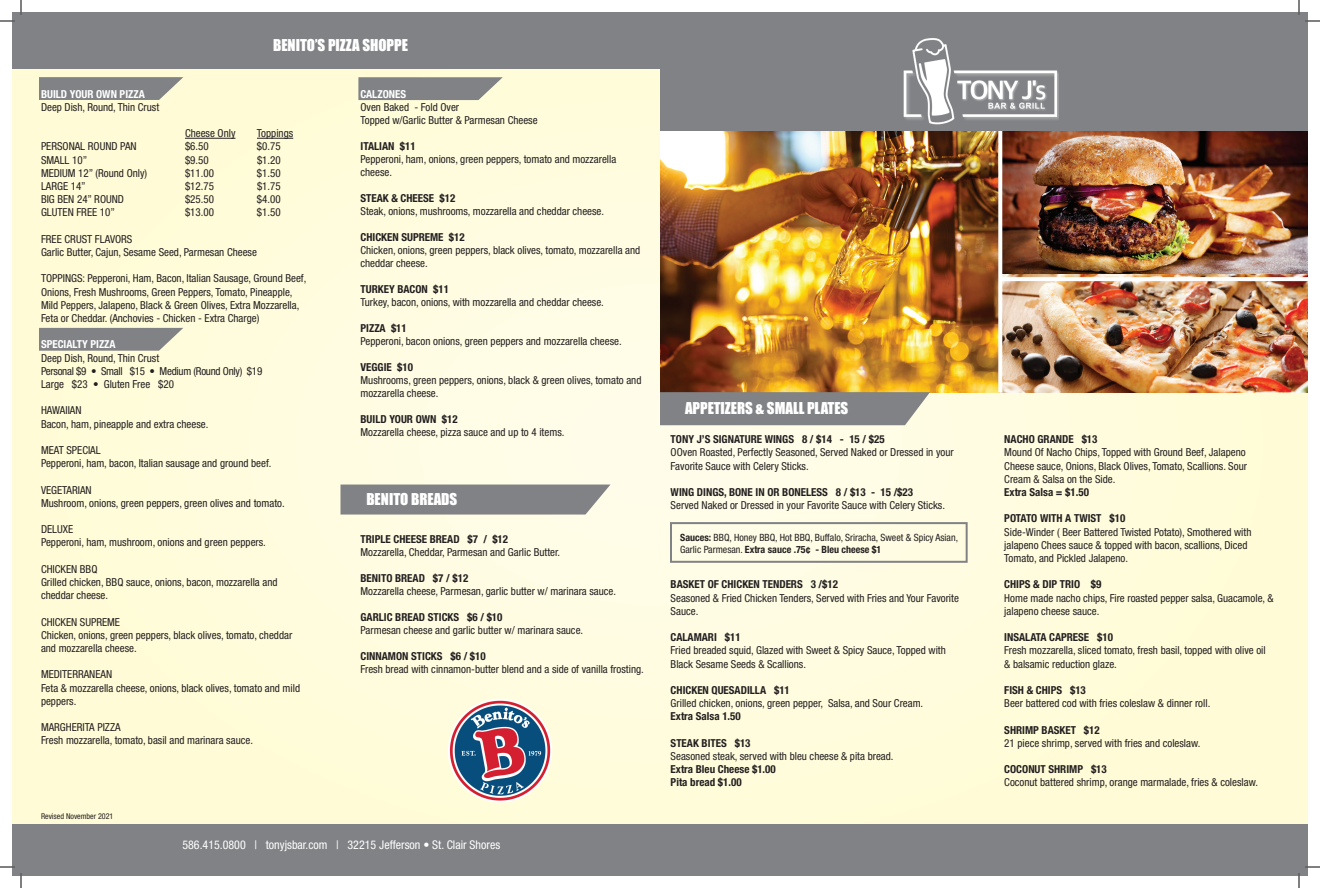
<style>
.page{position:relative;width:1320px;height:888px;background:#fff}
.page>*{position:absolute;margin:0;border:0;box-sizing:border-box;transform-origin:0 0}
.t1{font:15px "Impact";color:#fff}
.t2{font:condensed 12px "Helvetica Neue";color:#fff}
.t3{font:condensed 11px/13.2px "Helvetica Neue";color:#231f20}
.t4{font:700 condensed 11px/13.2px "Helvetica Neue";color:#231f20}
.t5{font:700 condensed 11px "Helvetica Neue";color:#fff}
.t6{font:condensed 10px/12px "Helvetica Neue";color:#231f20}
.t7{font:condensed 8px "Helvetica Neue";color:#231f20}
.s1{font-weight:700}
</style>
<div class="page">
<div style="left:12px;top:12px;width:1296px;height:864px;background:#fffcdc"></div>
<div style="left:660px;top:12px;width:648px;height:119px;background:#808285"></div>
<div style="left:12px;top:12px;width:651px;height:57px;background:#808285"></div>
<img style="left:660px;top:131px;width:338px;height:261px">
<img style="left:1002px;top:131px;width:306px;height:144px">
<svg style="left:39px;top:77px;width:144px;height:23px;background:#8b8c8c"></svg>
<svg style="left:358px;top:77px;width:145px;height:23px;background:#8c8d8d"></svg>
<svg style="left:39px;top:328px;width:144px;height:23px;background:#8c8d8d"></svg>
<img style="left:1002px;top:275px;width:306px;height:117px">
<svg style="left:998px;top:131px;width:4px;height:261px"></svg>
<svg style="left:999px;top:277px;width:309px;height:4px"></svg>
<hr style="left:185px;top:138px;width:50px;height:1px;background:#231f20">
<hr style="left:257px;top:138px;width:36px;height:1px;background:#231f20">
<svg style="left:660px;top:392px;width:270px;height:33px;background:#858788"></svg>
<div style="left:670px;top:522px;width:298px;height:41px;border:2px solid #808285"></div>
<div style="left:12px;top:824px;width:1296px;height:52px;background:#808285"></div>
<img style="left:903px;top:38px;width:156px;height:87px">
<img style="left:448px;top:698px;width:104px;height:105px">
<svg style="left:340px;top:485px;width:270px;height:30px;background:#87898b"></svg>
<svg style="left:0;top:0;width:22px;height:22px"></svg>
<svg style="left:0;top:866px;width:22px;height:22px"></svg>
<svg style="left:1298px;top:0;width:22px;height:22px"></svg>
<svg style="left:1298px;top:866px;width:22px;height:22px"></svg>
<h1 class="t1" style="left:273px;top:33px;width:136px">BENITO’S PIZZA SHOPPE</h1>
<p class="t5" style="left:41px;top:87px;width:105px">BUILD YOUR OWN PIZZA</p>
<p class="t3" style="left:41px;top:100px;width:120px">Deep Dish, Round, Thin Crust</p>
<p class="t3" style="left:185px;top:127px;width:52px">Cheese Only</p>
<p class="t3" style="left:257px;top:127px;width:38px">Toppings</p>
<p class="t3" style="left:41px;top:140px;width:97px">PERSONAL ROUND PAN</p>
<p class="t3" style="left:185px;top:140px;width:25px">$6.50</p>
<p class="t3" style="left:257px;top:140px;width:25px">$0.75</p>
<p class="t3" style="left:41px;top:153px;width:48px">SMALL 10”</p>
<p class="t3" style="left:185px;top:153px;width:25px">$9.50</p>
<p class="t3" style="left:257px;top:153px;width:25px">$1.20</p>
<p class="t3" style="left:41px;top:166px;width:108px">MEDIUM 12” (Round Only)</p>
<p class="t3" style="left:185px;top:166px;width:31px">$11.00</p>
<p class="t3" style="left:257px;top:166px;width:25px">$1.50</p>
<p class="t3" style="left:41px;top:179px;width:46px">LARGE 14”</p>
<p class="t3" style="left:185px;top:179px;width:31px">$12.75</p>
<p class="t3" style="left:257px;top:179px;width:25px">$1.75</p>
<p class="t3" style="left:41px;top:193px;width:85px">BIG BEN 24” ROUND</p>
<p class="t3" style="left:185px;top:193px;width:31px">$25.50</p>
<p class="t3" style="left:257px;top:193px;width:25px">$4.00</p>
<p class="t3" style="left:41px;top:206px;width:75px">GLUTEN FREE 10”</p>
<p class="t3" style="left:185px;top:206px;width:31px">$13.00</p>
<p class="t3" style="left:257px;top:206px;width:25px">$1.50</p>
<p class="t3" style="left:41px;top:232px;width:217px">FREE CRUST FLAVORS<br>Garlic Butter, Cajun, Sesame Seed, Parmesan Cheese</p>
<p class="t3" style="left:41px;top:272px;width:267px">TOPPINGS: Pepperoni, Ham, Bacon, Italian Sausage, Ground Beef, Onions, Fresh Mushrooms, Green Peppers, Tomato, Pineapple, Mild Peppers, Jalapeno, Black &amp; Green Olives, Extra Mozzarella, Feta or Cheddar. (Anchovies - Chicken - Extra Charge)</p>
<p class="t5" style="left:41px;top:338px;width:76px">SPECIALTY PIZZA</p>
<p class="t3" style="left:41px;top:351px;width:223px">Deep Dish, Round, Thin Crust<br>Personal $9 • Small $15 • Medium (Round Only) $19<br>Large $23 • Gluten Free $20</p>
<p class="t3" style="left:41px;top:404px;width:169px">HAWAIIAN<br>Bacon, ham, pineapple and extra cheese.</p>
<p class="t3" style="left:41px;top:443px;width:232px">MEAT SPECIAL<br>Pepperoni, ham, bacon, Italian sausage and ground beef.</p>
<p class="t3" style="left:41px;top:483px;width:245px">VEGETARIAN<br>Mushroom, onions, green peppers, green olives and tomato.</p>
<p class="t3" style="left:41px;top:523px;width:226px">DELUXE<br>Pepperoni, ham, mushroom, onions and green peppers.</p>
<p class="t3" style="left:41px;top:562px;width:238px">CHICKEN BBQ<br>Grilled chicken, BBQ sauce, onions, bacon, mozzarella and cheddar cheese.</p>
<p class="t3" style="left:41px;top:615px;width:253px">CHICKEN SUPREME<br>Chicken, onions, green peppers, black olives, tomato, cheddar and mozzarella cheese.</p>
<p class="t3" style="left:41px;top:668px;width:261px">MEDITERRANEAN<br>Feta &amp; mozzarella cheese, onions, black olives, tomato and mild peppers.</p>
<p class="t3" style="left:41px;top:721px;width:213px">MARGHERITA PIZZA<br>Fresh mozzarella, tomato, basil and marinara sauce.</p>
<p class="t7" style="left:41px;top:811px;width:74px">Revised November 2021</p>
<p class="t5" style="left:361px;top:87px;width:47px">CALZONES</p>
<p class="t3" style="left:361px;top:100px;width:179px">Oven Baked - Fold Over<br>Topped w/Garlic Butter &amp; Parmesan Cheese</p>
<p class="t4" style="left:361px;top:139px;width:57px">ITALIAN $11</p>
<p class="t3" style="left:361px;top:152px;width:257px">Pepperoni, ham, onions, green peppers, tomato and mozzarella cheese.</p>
<p class="t4" style="left:361px;top:191px;width:96px">STEAK &amp; CHEESE $12</p>
<p class="t3" style="left:361px;top:204px;width:245px">Steak, onions, mushrooms, mozzarella and cheddar cheese.</p>
<p class="t4" style="left:361px;top:230px;width:106px">CHICKEN SUPREME $12</p>
<p class="t3" style="left:361px;top:243px;width:281px">Chicken, onions, green peppers, black olives, tomato, mozzarella and cheddar cheese.</p>
<p class="t4" style="left:361px;top:282px;width:90px">TURKEY BACON $11</p>
<p class="t3" style="left:361px;top:295px;width:245px">Turkey, bacon, onions, with mozzarella and cheddar cheese.</p>
<p class="t4" style="left:361px;top:321px;width:48px">PIZZA $11</p>
<p class="t3" style="left:361px;top:334px;width:263px">Pepperoni, bacon onions, green peppers and mozzarella cheese.</p>
<p class="t4" style="left:361px;top:360px;width:54px">VEGGIE $10</p>
<p class="t3" style="left:361px;top:373px;width:282px">Mushrooms, green peppers, onions, black &amp; green olives, tomato and mozzarella cheese.</p>
<p class="t4" style="left:361px;top:412px;width:99px">BUILD YOUR OWN $12</p>
<p class="t3" style="left:361px;top:425px;width:205px">Mozzarella cheese, pizza sauce and up to 4 items.</p>
<h1 class="t1" style="left:366px;top:488px;width:92px">BENITO BREADS</h1>
<p class="t4" style="left:360px;top:532px;width:149px">TRIPLE CHEESE BREAD $7 / $12</p>
<p class="t3" style="left:360px;top:546px;width:201px">Mozzarella, Cheddar, Parmesan and Garlic Butter.</p>
<p class="t4" style="left:360px;top:571px;width:109px">BENITO BREAD $7 / $12</p>
<p class="t3" style="left:360px;top:585px;width:257px">Mozzarella cheese, Parmesan, garlic butter w/ marinara sauce.</p>
<p class="t4" style="left:360px;top:610px;width:144px">GARLIC BREAD STICKS $6 / $10</p>
<p class="t3" style="left:360px;top:624px;width:224px">Parmesan cheese and garlic butter w/ marinara sauce.</p>
<p class="t4" style="left:360px;top:649px;width:127px">CINNAMON STICKS $6 / $10</p>
<p class="t3" style="left:360px;top:663px;width:285px">Fresh bread with cinnamon-butter blend and a side of vanilla frosting.</p>
<p class="t2" style="left:182px;top:838px;width:319px">586.415.0800 | tonyjsbar.com | 32215 Jefferson • St. Clair Shores</p>
<h1 class="t1" style="left:685px;top:397px;width:165px">APPETIZERS &amp; SMALL PLATES</h1>
<p class="t4" style="left:671px;top:433px;width:216px">TONY J’S SIGNATURE WINGS 8 / $14 - 15 / $25</p>
<p class="t3" style="left:671px;top:446px;width:285px">OOven Roasted, Perfectly Seasoned, Served Naked or Dressed in your<br>Favorite Sauce with Celery Sticks.</p>
<p class="t4" style="left:671px;top:485px;width:244px">WING DINGS, BONE IN OR BONELESS 8 / $13 - 15 /$23</p>
<p class="t3" style="left:671px;top:499px;width:276px">Served Naked or Dressed in your Favorite Sauce with Celery Sticks.</p>
<p class="t6" style="left:680px;top:531px;width:279px"><span class="s1">Sauces:</span> BBQ, Honey BBQ, Hot BBQ, Buffalo, Sriracha, Sweet &amp; Spicy Asian,<br>Garlic Parmesan. <span class="s1">Extra sauce .75¢ - Bleu cheese $1</span></p>
<p class="t4" style="left:671px;top:578px;width:169px">BASKET OF CHICKEN TENDERS 3 /$12</p>
<p class="t3" style="left:671px;top:591px;width:290px">Seasoned &amp; Fried Chicken Tenders, Served with Fries and Your Favorite<br>Sauce.</p>
<p class="t4" style="left:671px;top:631px;width:72px">CALAMARI $11</p>
<p class="t3" style="left:671px;top:644px;width:277px">Fried breaded squid, Glazed with Sweet &amp; Spicy Sauce, Topped with<br>Black Sesame Seeds &amp; Scallions.</p>
<p class="t4" style="left:671px;top:683px;width:121px">CHICKEN QUESADILLA $11</p>
<p class="t3" style="left:671px;top:697px;width:254px">Grilled chicken, onions, green pepper, Salsa, and Sour Cream.</p>
<p class="t4" style="left:671px;top:710px;width:72px">Extra Salsa 1.50</p>
<p class="t4" style="left:671px;top:736px;width:81px">STEAK BITES $13</p>
<p class="t3" style="left:671px;top:749px;width:224px">Seasoned steak, served with bleu cheese &amp; pita bread.</p>
<p class="t4" style="left:671px;top:763px;width:107px">Extra Bleu Cheese $1.00<br>Pita bread $1.00</p>
<p class="t4" style="left:1004px;top:433px;width:95px">NACHO GRANDE $13</p>
<p class="t3" style="left:1004px;top:446px;width:244px">Mound Of Nacho Chips, Topped with Ground Beef, Jalapeno<br>Cheese sauce, Onions, Black Olives, Tomato, Scallions. Sour<br>Cream &amp; Salsa on the Side.</p>
<p class="t4" style="left:1004px;top:485px;width:86px">Extra Salsa = $1.50</p>
<p class="t4" style="left:1004px;top:512px;width:123px">POTATO WITH A TWIST $10</p>
<p class="t3" style="left:1004px;top:525px;width:249px">Side-Winder ( Beer Battered Twisted Potato), Smothered with jalapeno Chees sauce &amp; topped with bacon, scallions, Diced<br>Tomato, and Pickled Jalapeno.</p>
<p class="t4" style="left:1004px;top:578px;width:99px">CHIPS &amp; DIP TRIO $9</p>
<p class="t3" style="left:1004px;top:591px;width:271px">Home made nacho chips, Fire roasted pepper salsa, Guacamole, &amp; jalapeno cheese sauce.</p>
<p class="t4" style="left:1004px;top:631px;width:110px">INSALATA CAPRESE $10</p>
<p class="t3" style="left:1004px;top:644px;width:263px">Fresh mozzarella, sliced tomato, fresh basil, topped with olive oil &amp; balsamic reduction glaze.</p>
<p class="t4" style="left:1004px;top:683px;width:83px">FISH &amp; CHIPS $13</p>
<p class="t3" style="left:1004px;top:697px;width:208px">Beer battered cod with fries coleslaw &amp; dinner roll.</p>
<p class="t4" style="left:1004px;top:723px;width:97px">SHRIMP BASKET $12</p>
<p class="t3" style="left:1004px;top:736px;width:198px">21 piece shrimp, served with fries and coleslaw.</p>
<p class="t4" style="left:1004px;top:763px;width:104px">COCONUT SHRIMP $13</p>
<p class="t3" style="left:1004px;top:776px;width:255px">Coconut battered shrimp, orange marmalade, fries &amp; coleslaw.</p>
</div>
